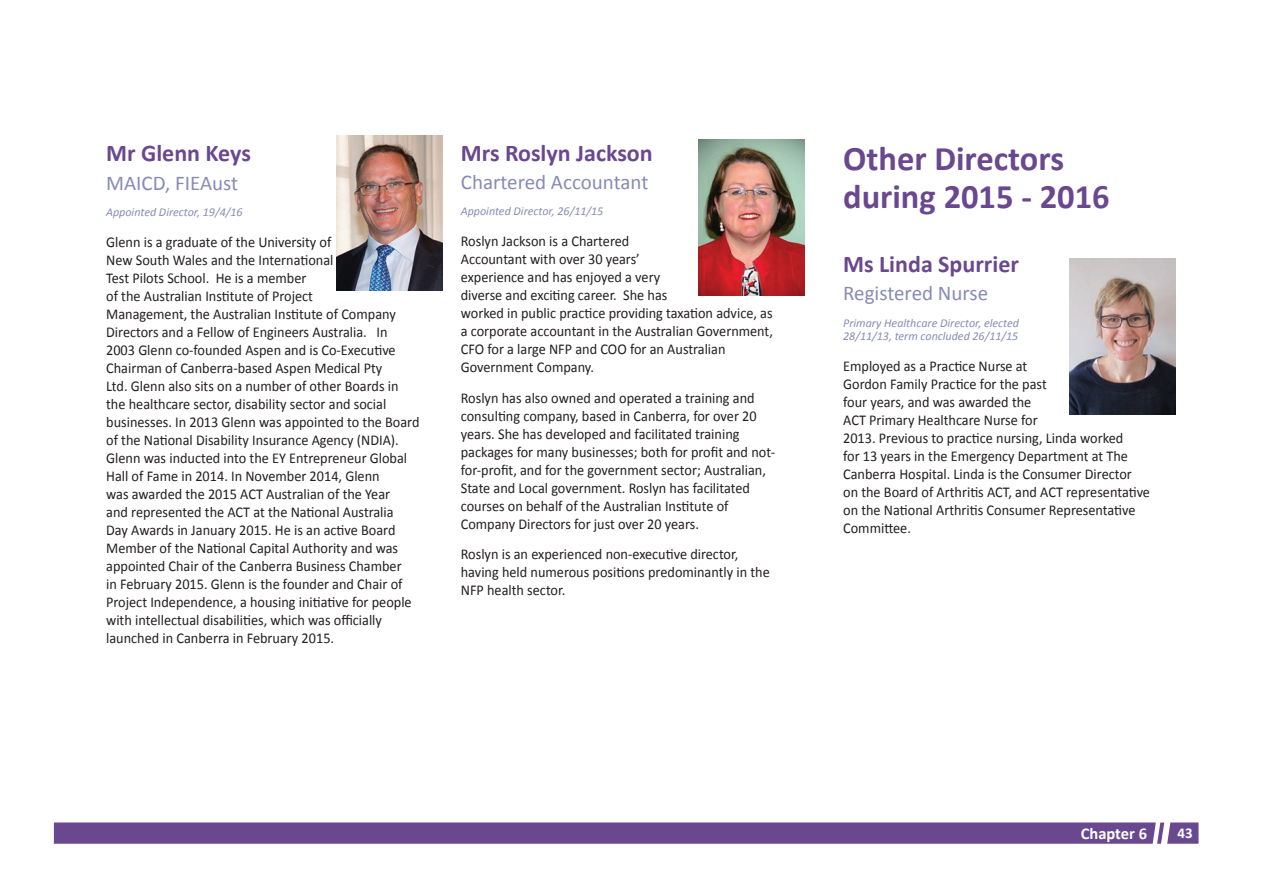
<style>
.page{position:relative;width:1263px;height:893px;background:#fff}
.page>*{position:absolute;margin:0;border:0;box-sizing:border-box;transform-origin:0 0}
.t1{font:700 34.5px/39px "Calibri";color:#6a488f}
.borad_names{font:700 24px "Calibri";color:#6a488f}
.board_titles{font:21px "Calibri";color:#878bb5}
.t2{font:700 16.5px "Calibri";color:#fff}
.borad_members_text{font:15px/18px "Calibri";color:#231f20;scale:.95 1}
.t3{font:700 15px "Calibri";color:#fff}
.image_caption{font:italic 12px/13.5px "Calibri";color:#878bb5}
</style>
<div class="page">
<svg style="left:54px;top:822px;width:1144px;height:22px;background:#704f93"></svg>
<img style="left:336px;top:135px;width:106px;height:156px">
<img style="left:698px;top:140px;width:106px;height:155px">
<img style="left:1069px;top:259px;width:107px;height:155px">
<p class="borad_names" style="left:106px;top:139px;width:146px">Mr Glenn Keys</p>
<p class="board_titles" style="left:106px;top:170px;width:134px">MAICD, FIEAust</p>
<p class="image_caption" style="left:106px;top:205px;width:138px">Appointed Director, 19/4/16</p>
<p class="borad_members_text" style="left:106px;top:232px;width:331px">Glenn is a graduate of the University of<br>New South Wales and the International<br>Test Pilots School. He is a member<br>of the Australian Institute of Project<br>Management, the Australian Institute of Company Directors and a Fellow of Engineers Australia. In 2003 Glenn co-founded Aspen and is Co-Executive Chairman of Canberra-based Aspen Medical Pty<br>Ltd. Glenn also sits on a number of other Boards in the healthcare sector, disability sector and social businesses. In 2013 Glenn was appointed to the Board of the National Disability Insurance Agency (NDIA).<br>Glenn was inducted into the EY Entrepreneur Global Hall of Fame in 2014. In November 2014, Glenn<br>was awarded the 2015 ACT Australian of the Year<br>and represented the ACT at the National Australia<br>Day Awards in January 2015. He is an active Board Member of the National Capital Authority and was appointed Chair of the Canberra Business Chamber<br>in February 2015. Glenn is the founder and Chair of Project Independence, a housing initiative for people with intellectual disabilities, which was officially launched in Canberra in February 2015.</p>
<p class="borad_names" style="left:461px;top:138px;width:193px">Mrs Roslyn Jackson</p>
<p class="board_titles" style="left:461px;top:169px;width:189px">Chartered Accountant</p>
<p class="image_caption" style="left:461px;top:204px;width:144px">Appointed Director, 26/11/15</p>
<p class="borad_members_text" style="left:461px;top:231px;width:330px">Roslyn Jackson is a Chartered<br>Accountant with over 30 years’<br>experience and has enjoyed a very<br>diverse and exciting career. She has<br>worked in public practice providing taxation advice, as a corporate accountant in the Australian Government, CFO for a large NFP and COO for an Australian Government Company.</p>
<p class="borad_members_text" style="left:461px;top:388px;width:332px">Roslyn has also owned and operated a training and consulting company, based in Canberra, for over 20 years. She has developed and facilitated training packages for many businesses; both for profit and not&shy;for-profit, and for the government sector; Australian, State and Local government. Roslyn has facilitated courses on behalf of the Australian Institute of Company Directors for just over 20 years.</p>
<p class="borad_members_text" style="left:461px;top:545px;width:327px">Roslyn is an experienced non-executive director, having held numerous positions predominantly in the<br>NFP health sector.</p>
<h1 class="t1" style="left:843px;top:137px;width:268px">Other Directors during 2015 - 2016</h1>
<p class="borad_names" style="left:843px;top:249px;width:177px">Ms Linda Spurrier</p>
<p class="board_titles" style="left:843px;top:280px;width:146px">Registered Nurse</p>
<p class="image_caption" style="left:843px;top:315px;width:177px">Primary Healthcare Director, elected<br>28/11/13, term concluded 26/11/15</p>
<p class="borad_members_text" style="left:843px;top:356px;width:324px">Employed as a Practice Nurse at<br>Gordon Family Practice for the past<br>four years, and was awarded the<br>ACT Primary Healthcare Nurse for<br>2013. Previous to practice nursing, Linda worked<br>for 13 years in the Emergency Department at The Canberra Hospital. Linda is the Consumer Director on the Board of Arthritis ACT, and ACT representative on the National Arthritis Consumer Representative Committee.</p>
<p class="t2" style="left:1081px;top:823px;width:68px">Chapter 6</p>
<p class="t3" style="left:1177px;top:824px;width:17px">43</p>
</div>
